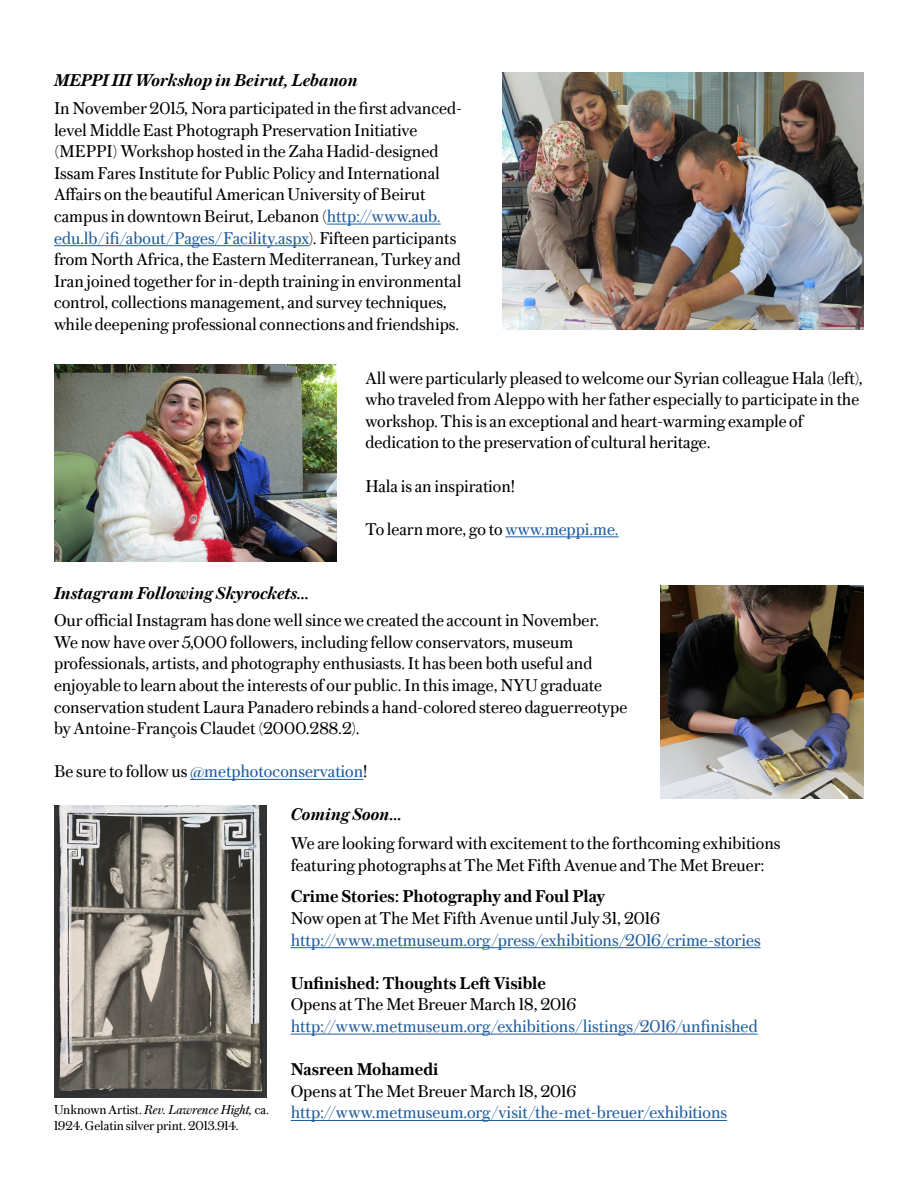
<style>
.page{position:relative;width:918px;height:1188px;background:#fff}
.page>*{position:absolute;margin:0;border:0;box-sizing:border-box;transform-origin:0 0}
.t1{font:18px/21.6px "The Met Serif Office";color:#000}
.t2{font:18px "The Met Serif Office";color:#215e9e}
.t3{font:700 18px "The Met Serif Office";color:#000}
.t4{font:italic 700 18px "The Met Serif Office";color:#000}
.t5{font:13.5px/16.2px "The Met Serif Office";color:#000}
.s1{color:#215e9e}
.s2{color:#000}
.s3{font-style:italic}
</style>
<div class="page">
<hr style="left:327px;top:224px;width:114px;height:1px;background:#215e9e">
<hr style="left:54px;top:245px;width:255px;height:1px;background:#215e9e">
<img style="left:502px;top:72px;width:362px;height:257px">
<img style="left:54px;top:364px;width:283px;height:198px">
<img style="left:661px;top:585px;width:202px;height:213px">
<hr style="left:190px;top:779px;width:173px;height:1px;background:#215e9e">
<hr style="left:505px;top:537px;width:114px;height:1px;background:#215e9e">
<img style="left:54px;top:806px;width:212px;height:291px">
<hr style="left:291px;top:947px;width:470px;height:1px;background:#215e9e">
<hr style="left:291px;top:1034px;width:467px;height:1px;background:#215e9e">
<hr style="left:291px;top:1120px;width:436px;height:1px;background:#215e9e">
<p class="t4" style="left:54px;top:67px;width:305px">MEPPI III Workshop in Beirut, Lebanon</p>
<p class="t1" style="left:54px;top:97px;width:410px">In November 2015, Nora participated in the first advanced&shy;level Middle East Photograph Preservation Initiative (MEPPI) Workshop hosted in the Zaha Hadid-designed Issam Fares Institute for Public Policy and International Affairs on the beautiful American University of Beirut campus in downtown Beirut, Lebanon (<span class="s1">http://www.aub. edu.lb/ifi/about/Pages/Facility.aspx</span>). Fifteen participants from North Africa, the Eastern Mediterranean, Turkey and Iran joined together for in-depth training in environmental control, collections management, and survey techniques, while deepening professional connections and friendships.</p>
<p class="t1" style="left:365px;top:366px;width:499px">All were particularly pleased to welcome our Syrian colleague Hala (left), who traveled from Aleppo with her father especially to participate in the workshop. This is an exceptional and heart-warming example of dedication to the preservation of cultural heritage.</p>
<p class="t1" style="left:365px;top:474px;width:151px">Hala is an inspiration!</p>
<p class="t1" style="left:365px;top:518px;width:255px">To learn more, go to <span class="s1">www.meppi.me.</span></p>
<p class="t4" style="left:54px;top:580px;width:257px">Instagram Following Skyrockets...</p>
<p class="t1" style="left:54px;top:609px;width:575px">Our official Instagram has done well since we created the account in November.<br>We now have over 5,000 followers, including fellow conservators, museum professionals, artists, and photography enthusiasts. It has been both useful and enjoyable to learn about the interests of our public. In this image, NYU graduate conservation student Laura Panadero rebinds a hand-colored stereo daguerreotype by Antoine-François Claudet (2000.288.2).</p>
<p class="t2" style="left:54px;top:759px;width:315px"><span class="s2">Be sure to follow us</span> @metphotoconservation<span class="s2">!</span></p>
<p class="t4" style="left:291px;top:801px;width:113px">Coming Soon...</p>
<p class="t5" style="left:54px;top:1101px;width:217px">Unknown Artist. <span class="s3">Rev. Lawrence Hight,</span> ca.<br>1924. Gelatin silver print. 2013.914.</p>
<p class="t1" style="left:291px;top:832px;width:491px">We are looking forward with excitement to the forthcoming exhibitions featuring photographs at The Met Fifth Avenue and The Met Breuer:</p>
<p class="t3" style="left:291px;top:884px;width:316px">Crime Stories: Photography and Foul Play</p>
<p class="t1" style="left:291px;top:907px;width:371px">Now open at The Met Fifth Avenue until July 31, 2016</p>
<p class="t2" style="left:291px;top:927px;width:471px">http://www.metmuseum.org/press/exhibitions/2016/crime-stories</p>
<p class="t3" style="left:291px;top:970px;width:257px">Unfinished: Thoughts Left Visible</p>
<p class="t1" style="left:291px;top:993px;width:287px">Opens at The Met Breuer March 18, 2016</p>
<p class="t2" style="left:291px;top:1014px;width:469px">http://www.metmuseum.org/exhibitions/listings/2016/unfinished</p>
<p class="t3" style="left:291px;top:1057px;width:149px">Nasreen Mohamedi</p>
<p class="t1" style="left:291px;top:1080px;width:287px">Opens at The Met Breuer March 18, 2016</p>
<p class="t2" style="left:291px;top:1100px;width:438px">http://www.metmuseum.org/visit/the-met-breuer/exhibitions</p>
</div>
